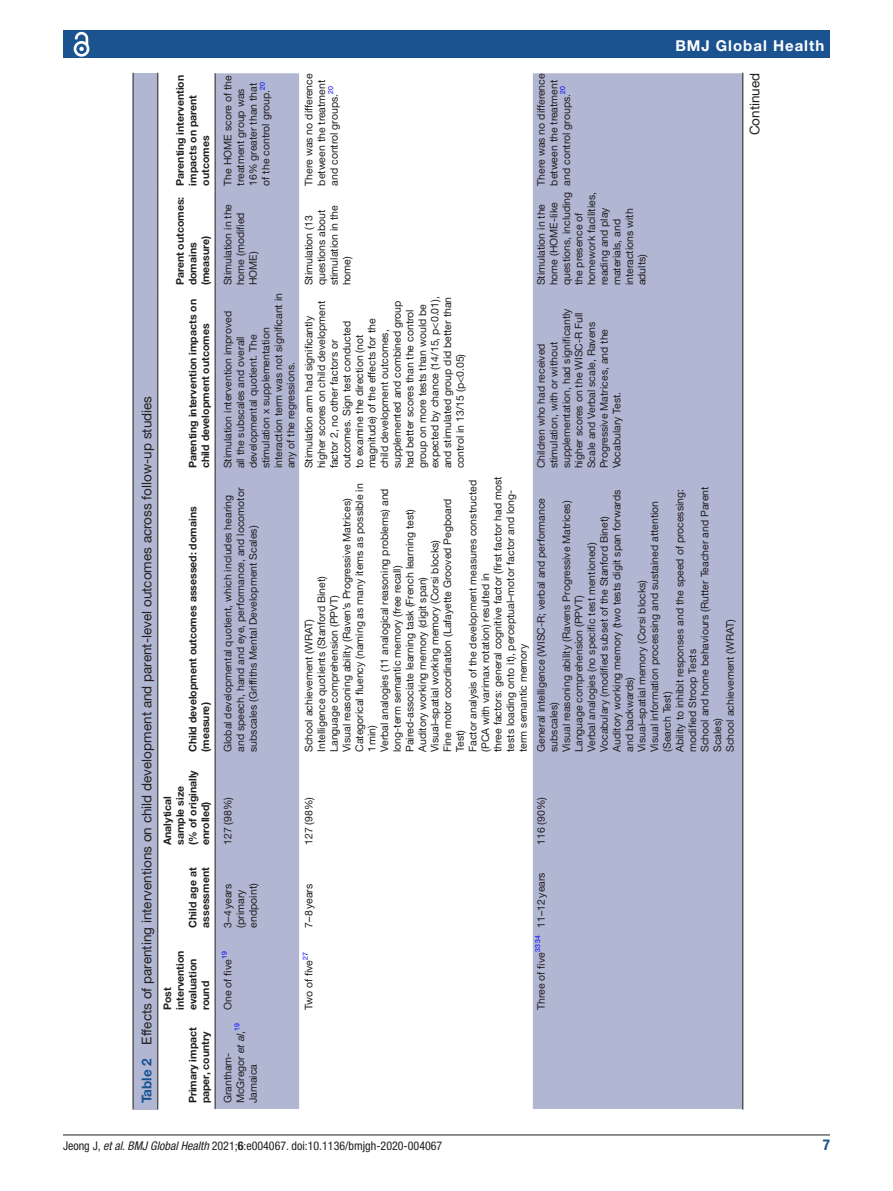
<style>
.page{position:relative;width:893px;height:1191px;background:#fff}
.page>*{position:absolute;margin:0;border:0;box-sizing:border-box;transform-origin:0 0}
.t1{font:700 15px "Helvetica Neue LT Std";letter-spacing:.065em;color:#fff}
.t2{font:700 condensed 15px "Helvetica Neue LT Std";color:#1b5391}
.t3{font:13.5px "Helvetica Neue LT Std";color:#231f20}
.t4{font:condensed 12px "Helvetica Neue LT Std";color:#231f20}
.t5{font:10.5px/12.6px "Helvetica Neue LT Std";color:#231f20}
.t6{font:700 10.5px/12.6px "Helvetica Neue LT Std";color:#231f20}
.t7{font:6.9px "Helvetica Neue LT Std";color:#00f}
.s1{font-weight:700;color:#1b5391}
.s2{font-style:italic}
.s3{font-weight:700}
</style>
<div class="page">
<hr style="left:63px;top:1134px;width:767px;height:1px;background:#231f20">
<div style="left:63px;top:31px;width:767px;height:27px;background:#1b5391"></div>
<svg style="left:73px;top:31px;width:17px;height:26px"></svg>
<div style="left:134px;top:73px;width:609px;height:1036px;background:#b1b7d3"></div>
<hr style="left:133px;top:73px;width:1px;height:1036px;background:#231f20">
<svg style="left:158px;top:73px;width:375px;height:1036px;fill:#fff"></svg>
<hr style="left:157px;top:1016px;width:1px;height:93px;background:#231f20">
<hr style="left:215px;top:1016px;width:1px;height:93px;background:#231f20">
<hr style="left:157px;top:933px;width:1px;height:83px;background:#231f20">
<hr style="left:215px;top:933px;width:1px;height:83px;background:#231f20">
<hr style="left:157px;top:851px;width:1px;height:82px;background:#231f20">
<hr style="left:215px;top:851px;width:1px;height:82px;background:#231f20">
<hr style="left:157px;top:758px;width:1px;height:93px;background:#231f20">
<hr style="left:215px;top:758px;width:1px;height:93px;background:#231f20">
<hr style="left:157px;top:474px;width:1px;height:284px;background:#231f20">
<hr style="left:215px;top:474px;width:1px;height:284px;background:#231f20">
<hr style="left:157px;top:291px;width:1px;height:183px;background:#231f20">
<hr style="left:215px;top:291px;width:1px;height:183px;background:#231f20">
<hr style="left:157px;top:192px;width:1px;height:99px;background:#231f20">
<hr style="left:215px;top:192px;width:1px;height:99px;background:#231f20">
<hr style="left:157px;top:73px;width:1px;height:119px;background:#231f20">
<hr style="left:215px;top:73px;width:1px;height:119px;background:#231f20">
<hr style="left:742px;top:1016px;width:1px;height:93px;background:#231f20">
<hr style="left:742px;top:933px;width:1px;height:83px;background:#231f20">
<hr style="left:742px;top:851px;width:1px;height:82px;background:#231f20">
<hr style="left:742px;top:758px;width:1px;height:93px;background:#231f20">
<hr style="left:742px;top:474px;width:1px;height:284px;background:#231f20">
<hr style="left:742px;top:291px;width:1px;height:183px;background:#231f20">
<hr style="left:742px;top:192px;width:1px;height:99px;background:#231f20">
<hr style="left:742px;top:73px;width:1px;height:119px;background:#231f20">
<p class="t3" style="left:139px;top:1103px;width:709px;rotate:-90deg"><span class="s1">Table 2</span> Effects of parenting interventions on child development and parent-level outcomes across follow-up studies</p>
<p class="t6" style="left:174px;top:186px;width:112px;rotate:-90deg">Parenting intervention impacts on parent outcomes</p>
<p class="t6" style="left:174px;top:285px;width:90px;rotate:-90deg">Parent outcomes: domains (measure)</p>
<p class="t6" style="left:186px;top:468px;width:171px;rotate:-90deg">Parenting intervention impacts on child development outcomes</p>
<p class="t6" style="left:186px;top:752px;width:247px;rotate:-90deg">Child development outcomes assessed: domains (measure)</p>
<p class="t6" style="left:161px;top:845px;width:76px;rotate:-90deg">Analytical sample size (% of originally enrolled)</p>
<p class="t6" style="left:186px;top:927px;width:62px;rotate:-90deg">Child age at assessment</p>
<p class="t6" style="left:161px;top:1010px;width:61px;rotate:-90deg">Post intervention evaluation round</p>
<p class="t6" style="left:186px;top:1103px;width:78px;rotate:-90deg">Primary impact paper, country</p>
<h1 class="t1" style="left:675px;top:36px;width:150px">BMJ Global Health</h1>
<p class="t5" style="left:221px;top:186px;width:112px;rotate:-90deg">The HOME score of the treatment group was<br>16% greater than that of the control group.<sup>20</sup></p>
<p class="t5" style="left:221px;top:285px;width:83px;rotate:-90deg">Stimulation in the home (modified<br>HOME)</p>
<p class="t5" style="left:221px;top:468px;width:177px;rotate:-90deg">Stimulation intervention improved<br>all the subscales and overall developmental quotient. The stimulation x supplementation interaction term was not significant in any of the regressions.</p>
<p class="t5" style="left:221px;top:752px;width:266px;rotate:-90deg">Global developmental quotient, which includes hearing and speech, hand and eye, performance, and locomotor subscales (Griffiths Mental Development Scales)</p>
<p class="t5" style="left:302px;top:186px;width:114px;rotate:-90deg">There was no difference between the treatment and control groups.</p>
<p class="t7" style="left:326px;top:94px;width:9px;rotate:-90deg">20</p>
<p class="t5" style="left:302px;top:285px;width:81px;rotate:-90deg">Stimulation (13 questions about stimulation in the home)</p>
<p class="t5" style="left:302px;top:468px;width:174px;rotate:-90deg">Stimulation arm had significantly higher scores on child development factor 2, no other factors or outcomes. Sign test conducted<br>to examine the direction (not magnitude) of the effects for the child development outcomes, supplemented and combined group had better scores than the control group on more tests than would be expected by chance (14/15, p&lt;0.01), and stimulated group did better than control in 13/15 (p&lt;0.05)</p>
<p class="t5" style="left:302px;top:752px;width:277px;rotate:-90deg">School achievement (WRAT)<br>Intelligence quotients (Stanford Binet)<br>Language comprehension (PPVT)<br>Visual reasoning ability (Raven’s Progressive Matrices)<br>Categorical fluency (naming as many items as possible in 1min)<br>Verbal analogies (11 analogical reasoning problems) and long-term semantic memory (free recall)<br>Paired-associate learning task (French learning test)<br>Auditory working memory (digit span)<br>Visual–spatial working memory (Corsi blocks)<br>Fine motor coordination (Lafayette Grooved Pegboard Test)<br>Factor analysis of the development measures constructed (PCA with varimax rotation) resulted in<br>three factors: general cognitive factor (first factor had most tests loading onto it), perceptual–motor factor and long&shy;term semantic memory</p>
<p class="t5" style="left:535px;top:186px;width:114px;rotate:-90deg">There was no difference between the treatment and control groups.<sup>20</sup></p>
<p class="t3" style="left:747px;top:135px;width:64px;rotate:-90deg">Continued</p>
<p class="t5" style="left:535px;top:285px;width:95px;rotate:-90deg">Stimulation in the home (HOME-like questions, including the presence of homework facilities, reading and play materials, and interactions with adults)</p>
<p class="t5" style="left:535px;top:468px;width:162px;rotate:-90deg">Children who had received stimulation, with or without supplementation, had significantly higher scores on the WISC-R Full<br>Scale and Verbal scale, Ravens<br>Progressive Matrices, and the<br>Vocabulary Test.</p>
<p class="t5" style="left:535px;top:752px;width:267px;rotate:-90deg">General intelligence (WISC-R; verbal and performance subscales)<br>Visual reasoning ability (Ravens Progressive Matrices)<br>Language comprehension (PPVT)<br>Verbal analogies (no specific test mentioned)<br>Vocabulary (modified subset of the Stanford Binet)<br>Auditory working memory (two tests digit span forwards and backwards)<br>Visual–spatial memory (Corsi blocks)<br>Visual information processing and sustained attention (Search Test)<br>Ability to inhibit responses and the speed of processing: modified Stroop Tests<br>School and home behaviours (Rutter Teacher and Parent Scales)<br>School achievement (WRAT)</p>
<p class="t5" style="left:221px;top:845px;width:50px;rotate:-90deg">127 (98%)</p>
<p class="t5" style="left:302px;top:845px;width:50px;rotate:-90deg">127 (98%)</p>
<p class="t5" style="left:535px;top:845px;width:50px;rotate:-90deg">116 (90%)</p>
<p class="t5" style="left:221px;top:927px;width:46px;rotate:-90deg">3–4years (primary endpoint)</p>
<p class="t5" style="left:221px;top:1010px;width:60px;rotate:-90deg">One of five<sup>19</sup></p>
<p class="t7" style="left:233px;top:1030px;width:9px;rotate:-90deg">19</p>
<p class="t5" style="left:221px;top:1103px;width:74px;rotate:-90deg">Grantham-<br>McGregor <span class="s2">et al</span>,</p>
<p class="t5" style="left:247px;top:1103px;width:41px;rotate:-90deg">Jamaica</p>
<p class="t5" style="left:302px;top:927px;width:45px;rotate:-90deg">7–8years</p>
<p class="t5" style="left:302px;top:1010px;width:59px;rotate:-90deg">Two of five<sup>27</sup></p>
<p class="t5" style="left:535px;top:1010px;width:139px;rotate:-90deg">Three of five<sup>33</sup> <sup>34</sup> 11–12years</p>
<p class="t4" style="left:63px;top:1138px;width:381px">Jeong J, <span class="s2">et al</span>. <span class="s2">BMJ Global Health</span> 2021;<span class="s3">6</span>:e004067. doi:10.1136/bmjgh-2020-004067</p>
<h1 class="t2" style="left:823px;top:1135px;width:9px">7</h1>
</div>
